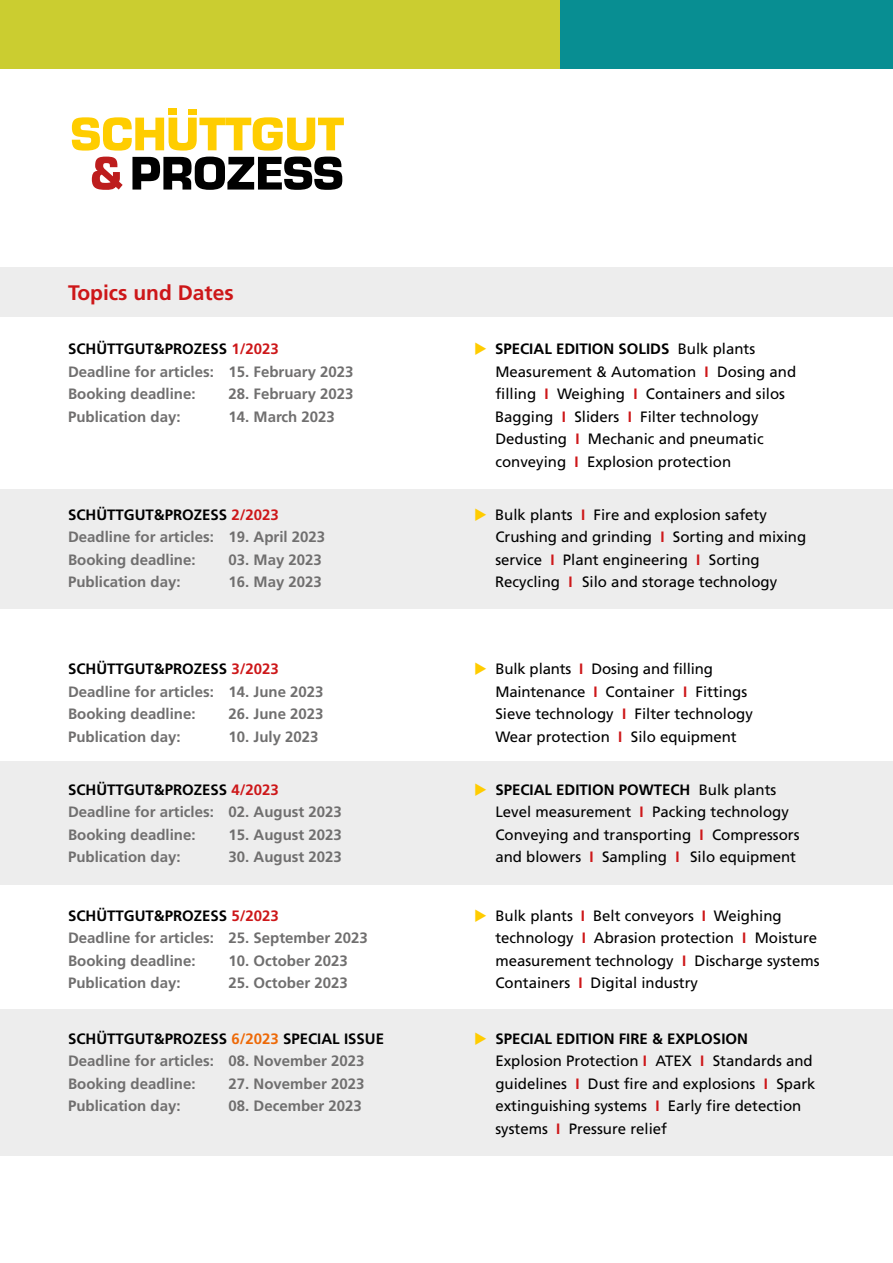
<style>
.page{position:relative;width:893px;height:1263px;background:#fff}
.page>*{position:absolute;margin:0;border:0;box-sizing:border-box;transform-origin:0 0}
.t1{font:700 21px "Frutiger";color:#cd1719}
.t2{font:15px/22.5px "Frutiger";color:#000}
.t3{font:700 15px/22.5px "Frutiger";color:#706f6f}
.s1{color:#000}
.s2{color:#cd1719}
.s3{color:#ed6907}
.s4{color:#fc0}
.s5{font-weight:700}
.s6{font-weight:700;color:#cd1719}
</style>
<div class="page">
<div style="left:0;top:0;width:560px;height:68px;background:#cbcd30"></div>
<div style="left:560px;top:0;width:333px;height:68px;background:#088e92"></div>
<div style="left:0;top:267px;width:893px;height:50px;background:#ededed"></div>
<div style="left:0;top:489px;width:893px;height:119px;background:#ededed"></div>
<div style="left:0;top:760px;width:893px;height:124px;background:#ededed"></div>
<div style="left:0;top:1009px;width:893px;height:146px;background:#ededed"></div>
<svg style="left:72px;top:117px;width:272px;height:34px"></svg>
<svg style="left:92px;top:157px;width:31px;height:33px"></svg>
<svg style="left:132px;top:157px;width:211px;height:33px"></svg>
<div style="left:168px;top:108px;width:9px;height:6px;background:#ffcd00"></div>
<div style="left:188px;top:109px;width:9px;height:6px;background:#ffcd00"></div>
<h1 class="t1" style="left:68px;top:281px;width:167px">Topics und Dates</h1>
<p class="t3" style="left:68px;top:338px;width:287px"><span class="s1">SCHÜTTGUT&amp;PROZESS</span> <span class="s2">1/2023<br></span>Deadline for articles: 15. February 2023<br>Booking deadline:</p>
<p class="t3" style="left:229px;top:383px;width:127px">28. February 2023</p>
<p class="t3" style="left:68px;top:405px;width:114px">Publication day:</p>
<p class="t3" style="left:229px;top:405px;width:108px">14. March 2023</p>
<p class="t3" style="left:68px;top:504px;width:259px"><span class="s1">SCHÜTTGUT&amp;PROZESS</span> <span class="s2">2/2023<br></span>Deadline for articles: 19. April 2023<br>Booking deadline:</p>
<p class="t3" style="left:229px;top:549px;width:95px">03. May 2023</p>
<p class="t3" style="left:68px;top:571px;width:114px">Publication day:</p>
<p class="t3" style="left:229px;top:571px;width:95px">16. May 2023</p>
<p class="t3" style="left:68px;top:658px;width:257px"><span class="s1">SCHÜTTGUT&amp;PROZESS</span> <span class="s2">3/2023<br></span>Deadline for articles: 14. June 2023<br>Booking deadline:</p>
<p class="t3" style="left:229px;top:703px;width:97px">26. June 2023</p>
<p class="t3" style="left:68px;top:725px;width:114px">Publication day:</p>
<p class="t3" style="left:229px;top:725px;width:92px">10. July 2023</p>
<p class="t3" style="left:68px;top:778px;width:275px"><span class="s1">SCHÜTTGUT&amp;PROZESS</span> <span class="s2">4/2023<br></span>Deadline for articles: 02. August 2023<br>Booking deadline:</p>
<p class="t3" style="left:229px;top:823px;width:115px">15. August 2023</p>
<p class="t3" style="left:68px;top:846px;width:114px">Publication day:</p>
<p class="t3" style="left:229px;top:846px;width:115px">30. August 2023</p>
<p class="t3" style="left:68px;top:904px;width:301px"><span class="s1">SCHÜTTGUT&amp;PROZESS</span> <span class="s2">5/2023<br></span>Deadline for articles: 25. September 2023<br>Booking deadline:</p>
<p class="t3" style="left:229px;top:949px;width:121px">10. October 2023</p>
<p class="t3" style="left:68px;top:972px;width:114px">Publication day:</p>
<p class="t3" style="left:229px;top:972px;width:121px">25. October 2023</p>
<p class="t3" style="left:68px;top:1027px;width:317px"><span class="s1">SCHÜTTGUT&amp;PROZESS</span> <span class="s3">6/2023</span> <span class="s1">SPECIAL ISSUE<br></span>Deadline for articles: 08. November 2023<br>Booking deadline:</p>
<p class="t3" style="left:229px;top:1072px;width:137px">27. November 2023</p>
<p class="t3" style="left:68px;top:1095px;width:114px">Publication day:</p>
<p class="t3" style="left:229px;top:1095px;width:135px">08. December 2023</p>
<p class="t2" style="left:495px;top:338px;width:303px;text-indent:-21px"><span class="s4">◆</span> <span class="s5">SPECIAL EDITION SOLIDS</span> Bulk plants Measurement &amp; Automation <span class="s6">I</span> Dosing and filling <span class="s6">I</span> Weighing <span class="s6">I</span> Containers and silos Bagging <span class="s6">I</span> Sliders <span class="s6">I</span> Filter technology Dedusting <span class="s6">I</span> Mechanic and pneumatic conveying <span class="s6">I</span> Explosion protection</p>
<p class="t2" style="left:495px;top:504px;width:313px;text-indent:-21px"><span class="s4">◆</span> Bulk plants <span class="s6">I</span> Fire and explosion safety Crushing and grinding <span class="s6">I</span> Sorting and mixing service <span class="s6">I</span> Plant engineering <span class="s6">I</span> Sorting Recycling <span class="s6">I</span> Silo and storage technology</p>
<p class="t2" style="left:495px;top:658px;width:259px;text-indent:-21px"><span class="s4">◆</span> Bulk plants <span class="s6">I</span> Dosing and filling Maintenance <span class="s6">I</span> Container <span class="s6">I</span> Fittings Sieve technology <span class="s6">I</span> Filter technology Wear protection <span class="s6">I</span> Silo equipment</p>
<p class="t2" style="left:495px;top:779px;width:306px;text-indent:-21px"><span class="s4">◆</span> <span class="s5">SPECIAL EDITION POWTECH</span> Bulk plants Level measurement <span class="s6">I</span> Packing technology Conveying and transporting <span class="s6">I</span> Compressors and blowers <span class="s6">I</span> Sampling <span class="s6">I</span> Silo equipment</p>
<p class="t2" style="left:495px;top:905px;width:326px;text-indent:-21px"><span class="s4">◆</span> Bulk plants <span class="s6">I</span> Belt conveyors <span class="s6">I</span> Weighing technology <span class="s6">I</span> Abrasion protection <span class="s6">I</span> Moisture measurement technology <span class="s6">I</span> Discharge systems Containers <span class="s6">I</span> Digital industry</p>
<p class="t2" style="left:495px;top:1027px;width:322px;text-indent:-21px"><span class="s4">◆</span> <span class="s5">SPECIAL EDITION FIRE &amp; EXPLOSION </span>Explosion Protection <span class="s6">I</span> ATEX <span class="s6">I</span> Standards and guidelines <span class="s6">I</span> Dust fire and explosions <span class="s6">I</span> Spark extinguishing systems <span class="s6">I</span> Early fire detection systems <span class="s6">I</span> Pressure relief</p>
</div>
